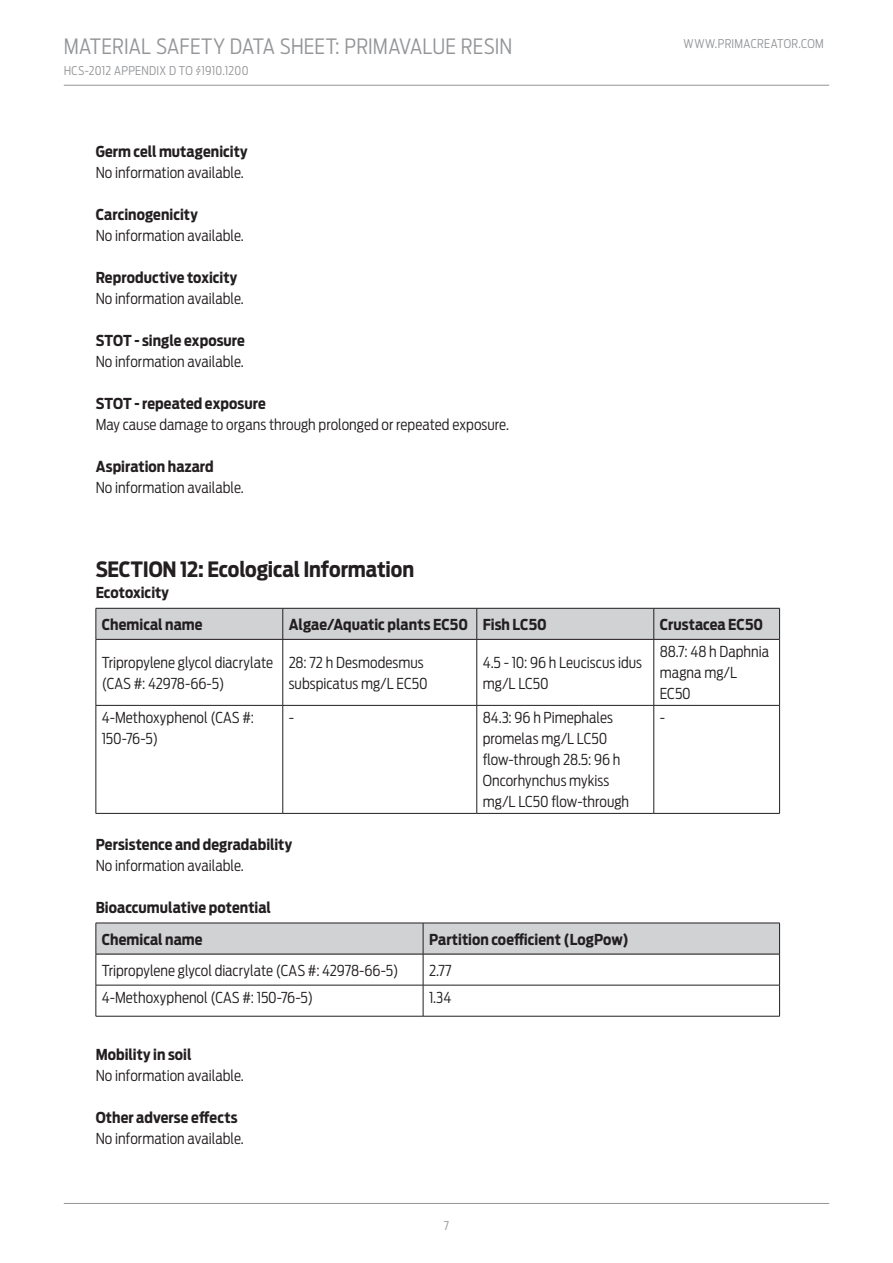
<style>
.page{position:relative;width:893px;height:1263px;background:#fff}
.page>*{position:absolute;margin:0;border:0;box-sizing:border-box;transform-origin:0 0}
.t1{font:300 21px "Antenna Cond";letter-spacing:.005em;color:#939598}
.t2{font:700 21px "Antenna Cond";letter-spacing:-.005em;color:#231f20}
.t3{font:300 15px/21px "Antenna Cond";color:#231f20}
.t4{font:700 15px "Antenna Cond";letter-spacing:.005em;color:#231f20}
.t5{font:300 12px "Antenna Cond";letter-spacing:.02em;color:#939598}
</style>
<div class="page">
<hr style="left:64px;top:1203px;width:765px;height:1px;background:#939598">
<hr style="left:64px;top:85px;width:765px;height:1px;background:#939598">
<div style="left:96px;top:608px;width:683px;height:31px;background:#d1d2d4"></div>
<hr style="left:96px;top:608px;width:187px;height:1px;background:#231f20">
<hr style="left:96px;top:608px;width:1px;height:31px;background:#231f20">
<hr style="left:283px;top:608px;width:194px;height:1px;background:#231f20">
<hr style="left:283px;top:608px;width:1px;height:31px;background:#231f20">
<hr style="left:477px;top:608px;width:177px;height:1px;background:#231f20">
<hr style="left:476px;top:608px;width:1px;height:31px;background:#231f20">
<hr style="left:654px;top:608px;width:126px;height:1px;background:#231f20">
<hr style="left:653px;top:608px;width:1px;height:31px;background:#231f20">
<hr style="left:779px;top:608px;width:1px;height:31px;background:#231f20">
<hr style="left:96px;top:639px;width:187px;height:1px;background:#231f20">
<hr style="left:96px;top:639px;width:1px;height:66px;background:#231f20">
<hr style="left:283px;top:639px;width:194px;height:1px;background:#231f20">
<hr style="left:283px;top:639px;width:1px;height:66px;background:#231f20">
<hr style="left:477px;top:639px;width:177px;height:1px;background:#231f20">
<hr style="left:476px;top:639px;width:1px;height:66px;background:#231f20">
<hr style="left:654px;top:639px;width:126px;height:1px;background:#231f20">
<hr style="left:653px;top:639px;width:1px;height:66px;background:#231f20">
<hr style="left:779px;top:639px;width:1px;height:66px;background:#231f20">
<hr style="left:96px;top:705px;width:187px;height:1px;background:#231f20">
<hr style="left:96px;top:705px;width:1px;height:108px;background:#231f20">
<hr style="left:283px;top:705px;width:194px;height:1px;background:#231f20">
<hr style="left:283px;top:705px;width:1px;height:108px;background:#231f20">
<hr style="left:477px;top:705px;width:177px;height:1px;background:#231f20">
<hr style="left:476px;top:705px;width:1px;height:108px;background:#231f20">
<hr style="left:654px;top:705px;width:126px;height:1px;background:#231f20">
<hr style="left:653px;top:705px;width:1px;height:108px;background:#231f20">
<hr style="left:779px;top:705px;width:1px;height:108px;background:#231f20">
<hr style="left:96px;top:813px;width:187px;height:1px;background:#231f20">
<hr style="left:283px;top:813px;width:194px;height:1px;background:#231f20">
<hr style="left:477px;top:813px;width:177px;height:1px;background:#231f20">
<hr style="left:654px;top:813px;width:126px;height:1px;background:#231f20">
<div style="left:96px;top:923px;width:683px;height:31px;background:#d1d2d4"></div>
<hr style="left:96px;top:923px;width:327px;height:1px;background:#231f20">
<hr style="left:96px;top:923px;width:1px;height:31px;background:#231f20">
<hr style="left:423px;top:923px;width:357px;height:1px;background:#231f20">
<hr style="left:423px;top:923px;width:1px;height:31px;background:#231f20">
<hr style="left:779px;top:923px;width:1px;height:31px;background:#231f20">
<hr style="left:96px;top:954px;width:327px;height:1px;background:#231f20">
<hr style="left:96px;top:954px;width:1px;height:31px;background:#231f20">
<hr style="left:423px;top:954px;width:357px;height:1px;background:#231f20">
<hr style="left:423px;top:954px;width:1px;height:31px;background:#231f20">
<hr style="left:779px;top:954px;width:1px;height:31px;background:#231f20">
<hr style="left:96px;top:985px;width:327px;height:1px;background:#231f20">
<hr style="left:96px;top:985px;width:1px;height:31px;background:#231f20">
<hr style="left:423px;top:985px;width:357px;height:1px;background:#231f20">
<hr style="left:423px;top:985px;width:1px;height:31px;background:#231f20">
<hr style="left:779px;top:985px;width:1px;height:31px;background:#231f20">
<hr style="left:96px;top:1016px;width:327px;height:1px;background:#231f20">
<hr style="left:423px;top:1016px;width:357px;height:1px;background:#231f20">
<h1 class="t1" style="left:64px;top:34px;width:450px">MATERIAL SAFETY DATA SHEET: PRIMAVALUE RESIN</h1>
<p class="t5" style="left:64px;top:64px;width:186px">HCS-2012 APPENDIX D TO §1910.1200</p>
<p class="t4" style="left:96px;top:143px;width:154px">Germ cell mutagenicity</p>
<p class="t3" style="left:96px;top:162px;width:150px">No information available.</p>
<p class="t4" style="left:96px;top:206px;width:104px">Carcinogenicity</p>
<p class="t3" style="left:96px;top:225px;width:150px">No information available.</p>
<p class="t4" style="left:96px;top:269px;width:143px">Reproductive toxicity</p>
<p class="t3" style="left:96px;top:288px;width:150px">No information available.</p>
<p class="t4" style="left:96px;top:332px;width:151px">STOT - single exposure</p>
<p class="t3" style="left:96px;top:351px;width:150px">No information available.</p>
<p class="t4" style="left:96px;top:395px;width:172px">STOT - repeated exposure</p>
<p class="t3" style="left:96px;top:414px;width:415px">May cause damage to organs through prolonged or repeated exposure.</p>
<p class="t4" style="left:96px;top:458px;width:120px">Aspiration hazard</p>
<p class="t3" style="left:96px;top:477px;width:150px">No information available.</p>
<h1 class="t2" style="left:96px;top:557px;width:320px">SECTION 12: Ecological Information</h1>
<p class="t4" style="left:96px;top:584px;width:75px">Ecotoxicity</p>
<p class="t5" style="left:684px;top:36px;width:142px">WWW.PRIMACREATOR.COM</p>
<p class="t4" style="left:102px;top:615px;width:102px">Chemical name</p>
<p class="t4" style="left:289px;top:615px;width:260px">Algae/Aquatic plants EC50 Fish LC50</p>
<p class="t4" style="left:660px;top:615px;width:105px">Crustacea EC50</p>
<p class="t3" style="left:102px;top:652px;width:173px">Tripropylene glycol diacrylate (CAS #: 42978-66-5)</p>
<p class="t3" style="left:289px;top:652px;width:140px">28: 72 h Desmodesmus subspicatus mg/L EC50</p>
<p class="t3" style="left:483px;top:652px;width:161px">4.5 - 10: 96 h Leuciscus idus mg/L LC50</p>
<p class="t3" style="left:660px;top:641px;width:111px">88.7: 48 h Daphnia magna mg/L<br>EC50</p>
<p class="t3" style="left:102px;top:707px;width:154px">4-Methoxyphenol (CAS #:<br>150-76-5)</p>
<p class="t3" style="left:289px;top:707px;width:7px">-</p>
<p class="t3" style="left:483px;top:707px;width:148px">84.3: 96 h Pimephales promelas mg/L LC50 flow-through 28.5: 96 h<br>Oncorhynchus mykiss mg/L LC50 flow-through</p>
<p class="t3" style="left:660px;top:707px;width:7px">-</p>
<p class="t4" style="left:96px;top:836px;width:198px">Persistence and degradability</p>
<p class="t3" style="left:96px;top:855px;width:150px">No information available.</p>
<p class="t4" style="left:96px;top:899px;width:177px">Bioaccumulative potential</p>
<p class="t4" style="left:102px;top:930px;width:102px">Chemical name</p>
<p class="t4" style="left:429px;top:930px;width:201px">Partition coefficient (LogPow)</p>
<p class="t3" style="left:102px;top:960px;width:298px">Tripropylene glycol diacrylate (CAS #: 42978-66-5)</p>
<p class="t3" style="left:429px;top:960px;width:24px">2.77</p>
<p class="t3" style="left:102px;top:987px;width:213px">4-Methoxyphenol (CAS #: 150-76-5)</p>
<p class="t3" style="left:429px;top:987px;width:24px">1.34</p>
<p class="t4" style="left:96px;top:1046px;width:97px">Mobility in soil</p>
<p class="t3" style="left:96px;top:1065px;width:150px">No information available.</p>
<p class="t4" style="left:96px;top:1109px;width:143px">Other adverse effects</p>
<p class="t3" style="left:96px;top:1128px;width:150px">No information available.</p>
<p class="t5" style="left:444px;top:1218px;width:7px">7</p>
</div>
